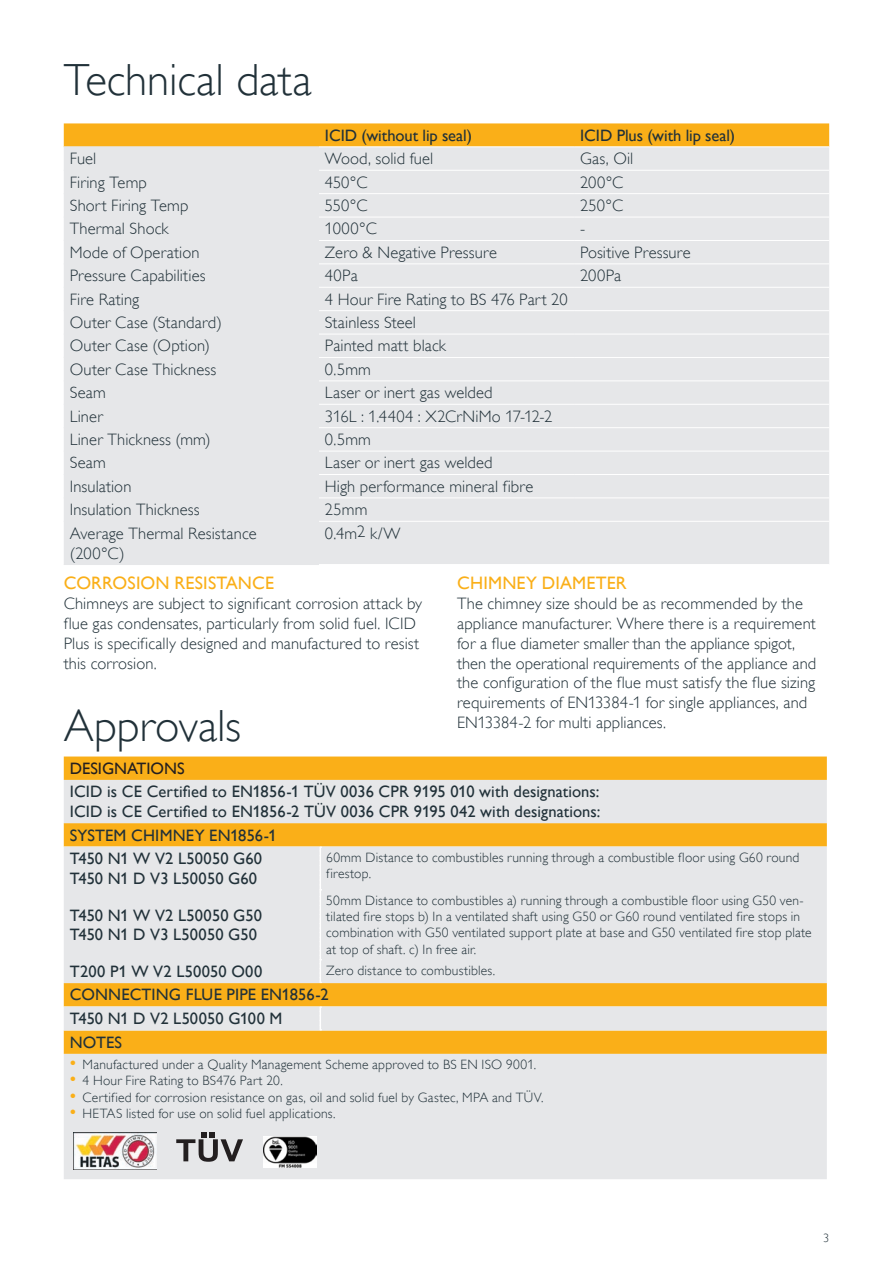
<style>
.page{position:relative;width:893px;height:1263px;background:#fff}
.page>*{position:absolute;margin:0;border:0;box-sizing:border-box;transform-origin:0 0}
.t1{font:300 45px "Gill Alt One";color:#213139}
.t2{font:18px "Gill Alt One";letter-spacing:.01em;color:#faaf18}
.t3{font:300 16.5px/19.8px "Gill Alt One";letter-spacing:.005em;color:#213139}
.t4{font:16.5px "Gill Alt One";letter-spacing:.005em;color:#213139}
.t5{font:16.5px "Gill Alt One";color:#231f20}
.t6{font:300 13.5px/16.2px "Gill Alt One";letter-spacing:.015em;color:#213139}
.t7{font:300 12px "Gill Alt One";color:#213139}
.s1{font-weight:400;font-size:18px;color:#faaf18}
</style>
<div class="page">
<div style="left:64px;top:123px;width:765px;height:23px;background:#faaf18"></div>
<div style="left:64px;top:147px;width:765px;height:417px;background:#e6e7e9"></div>
<hr style="left:319px;top:170px;width:255px;height:1px;background:#fff">
<hr style="left:574px;top:170px;width:255px;height:1px;background:#fff">
<hr style="left:319px;top:193px;width:255px;height:1px;background:#fff">
<hr style="left:574px;top:193px;width:255px;height:1px;background:#fff">
<hr style="left:319px;top:217px;width:255px;height:1px;background:#fff">
<hr style="left:574px;top:217px;width:255px;height:1px;background:#fff">
<hr style="left:319px;top:240px;width:255px;height:1px;background:#fff">
<hr style="left:574px;top:240px;width:255px;height:1px;background:#fff">
<hr style="left:319px;top:263px;width:255px;height:1px;background:#fff">
<hr style="left:574px;top:263px;width:255px;height:1px;background:#fff">
<hr style="left:319px;top:287px;width:255px;height:1px;background:#fff">
<hr style="left:574px;top:287px;width:255px;height:1px;background:#fff">
<hr style="left:319px;top:310px;width:255px;height:1px;background:#fff">
<hr style="left:574px;top:310px;width:255px;height:1px;background:#fff">
<hr style="left:319px;top:334px;width:255px;height:1px;background:#fff">
<hr style="left:574px;top:334px;width:255px;height:1px;background:#fff">
<hr style="left:319px;top:357px;width:255px;height:1px;background:#fff">
<hr style="left:574px;top:357px;width:255px;height:1px;background:#fff">
<hr style="left:319px;top:380px;width:255px;height:1px;background:#fff">
<hr style="left:574px;top:380px;width:255px;height:1px;background:#fff">
<hr style="left:319px;top:404px;width:255px;height:1px;background:#fff">
<hr style="left:574px;top:404px;width:255px;height:1px;background:#fff">
<hr style="left:319px;top:427px;width:255px;height:1px;background:#fff">
<hr style="left:574px;top:427px;width:255px;height:1px;background:#fff">
<hr style="left:319px;top:451px;width:255px;height:1px;background:#fff">
<hr style="left:574px;top:451px;width:255px;height:1px;background:#fff">
<hr style="left:319px;top:474px;width:255px;height:1px;background:#fff">
<hr style="left:574px;top:474px;width:255px;height:1px;background:#fff">
<hr style="left:319px;top:497px;width:255px;height:1px;background:#fff">
<hr style="left:574px;top:497px;width:255px;height:1px;background:#fff">
<hr style="left:319px;top:521px;width:255px;height:1px;background:#fff">
<hr style="left:574px;top:521px;width:255px;height:1px;background:#fff">
<hr style="left:64px;top:146px;width:255px;height:1px;background:#e6e7e9">
<hr style="left:64px;top:170px;width:255px;height:1px;background:#e6e7e9">
<hr style="left:64px;top:193px;width:255px;height:1px;background:#e6e7e9">
<hr style="left:64px;top:217px;width:255px;height:1px;background:#e6e7e9">
<hr style="left:64px;top:240px;width:255px;height:1px;background:#e6e7e9">
<hr style="left:64px;top:263px;width:255px;height:1px;background:#e6e7e9">
<hr style="left:64px;top:287px;width:255px;height:1px;background:#e6e7e9">
<hr style="left:64px;top:310px;width:255px;height:1px;background:#e6e7e9">
<hr style="left:64px;top:334px;width:255px;height:1px;background:#e6e7e9">
<hr style="left:64px;top:357px;width:255px;height:1px;background:#e6e7e9">
<hr style="left:64px;top:380px;width:255px;height:1px;background:#e6e7e9">
<hr style="left:64px;top:404px;width:255px;height:1px;background:#e6e7e9">
<hr style="left:64px;top:427px;width:255px;height:1px;background:#e6e7e9">
<hr style="left:64px;top:451px;width:255px;height:1px;background:#e6e7e9">
<hr style="left:64px;top:474px;width:255px;height:1px;background:#e6e7e9">
<hr style="left:64px;top:497px;width:255px;height:1px;background:#e6e7e9">
<hr style="left:64px;top:521px;width:255px;height:1px;background:#e6e7e9">
<hr style="left:64px;top:564px;width:255px;height:1px;background:#e6e7e9">
<svg style="left:64px;top:756px;width:763px;height:24px;background:#fab11e"></svg>
<svg style="left:64px;top:780px;width:763px;height:399px;background:#e9ddc3"></svg>
<svg style="left:320px;top:846px;width:1px;height:137px"></svg>
<svg style="left:320px;top:1006px;width:1px;height:24px"></svg>
<img style="left:73px;top:1132px;width:84px;height:37px">
<svg style="left:176px;top:1132px;width:67px;height:30px;background:#a4a3a5"></svg>
<img style="left:263px;top:1136px;width:54px;height:31px">
<p class="t1" style="left:64px;top:54px;width:250px">Technical data</p>
<p class="t4" style="left:325px;top:126px;width:149px">ICID (without lip seal)</p>
<p class="t4" style="left:580px;top:126px;width:157px">ICID Plus (with lip seal)</p>
<p class="t3" style="left:70px;top:149px;width:28px">Fuel</p>
<p class="t3" style="left:325px;top:149px;width:110px">Wood, solid fuel</p>
<p class="t3" style="left:580px;top:149px;width:55px">Gas, Oil</p>
<p class="t3" style="left:70px;top:172px;width:79px">Firing Temp</p>
<p class="t3" style="left:325px;top:172px;width:44px">450°C</p>
<p class="t3" style="left:580px;top:172px;width:45px">200°C</p>
<p class="t3" style="left:70px;top:196px;width:120px">Short Firing Temp</p>
<p class="t3" style="left:325px;top:196px;width:44px">550°C</p>
<p class="t3" style="left:580px;top:196px;width:45px">250°C</p>
<p class="t3" style="left:70px;top:219px;width:100px">Thermal Shock</p>
<p class="t3" style="left:325px;top:219px;width:53px">1000°C</p>
<p class="t3" style="left:580px;top:219px;width:7px">-</p>
<p class="t3" style="left:70px;top:242px;width:131px">Mode of Operation</p>
<p class="t3" style="left:325px;top:242px;width:173px">Zero &amp; Negative Pressure</p>
<p class="t3" style="left:580px;top:242px;width:112px">Positive Pressure</p>
<p class="t3" style="left:70px;top:266px;width:137px">Pressure Capabilities</p>
<p class="t3" style="left:325px;top:266px;width:34px">40Pa</p>
<p class="t3" style="left:580px;top:266px;width:43px">200Pa</p>
<p class="t3" style="left:70px;top:289px;width:71px">Fire Rating</p>
<p class="t3" style="left:325px;top:289px;width:244px">4 Hour Fire Rating to BS 476 Part 20</p>
<p class="t3" style="left:70px;top:313px;width:154px">Outer Case (Standard)</p>
<p class="t3" style="left:325px;top:313px;width:93px">Stainless Steel</p>
<p class="t3" style="left:70px;top:336px;width:142px">Outer Case (Option)</p>
<p class="t3" style="left:325px;top:336px;width:123px">Painted matt black</p>
<p class="t3" style="left:70px;top:359px;width:148px">Outer Case Thickness</p>
<p class="t3" style="left:325px;top:359px;width:48px">0.5mm</p>
<p class="t3" style="left:70px;top:383px;width:37px">Seam</p>
<p class="t3" style="left:325px;top:383px;width:169px">Laser or inert gas welded</p>
<p class="t3" style="left:70px;top:406px;width:35px">Liner</p>
<p class="t3" style="left:325px;top:406px;width:229px">316L : 1.4404 : X2CrNiMo 17-12-2</p>
<p class="t3" style="left:70px;top:430px;width:142px">Liner Thickness (mm)</p>
<p class="t3" style="left:325px;top:430px;width:48px">0.5mm</p>
<p class="t3" style="left:70px;top:453px;width:37px">Seam</p>
<p class="t3" style="left:325px;top:453px;width:169px">Laser or inert gas welded</p>
<p class="t3" style="left:70px;top:476px;width:63px">Insulation</p>
<p class="t3" style="left:325px;top:476px;width:210px">High performance mineral fibre</p>
<p class="t3" style="left:70px;top:500px;width:131px">Insulation Thickness</p>
<p class="t3" style="left:325px;top:500px;width:44px">25mm</p>
<p class="t3" style="left:70px;top:523px;width:188px">Average Thermal Resistance (200°C)</p>
<p class="t3" style="left:325px;top:523px;width:77px">0.4m2 k/W</p>
<p class="t2" style="left:64px;top:573px;width:212px">CORROSION RESISTANCE</p>
<p class="t3" style="left:64px;top:594px;width:360px">Chimneys are subject to significant corrosion attack by flue gas condensates, particularly from solid fuel. ICID Plus is specifically designed and manufactured to resist this corrosion.</p>
<p class="t1" style="left:64px;top:700px;width:179px">Approvals</p>
<p class="t2" style="left:457px;top:573px;width:171px">CHIMNEY DIAMETER</p>
<p class="t3" style="left:457px;top:594px;width:361px">The chimney size should be as recommended by the appliance manufacturer. Where there is a requirement for a flue diameter smaller than the appliance spigot, then the operational requirements of the appliance and the configuration of the flue must satisfy the flue sizing requirements of EN13384-1 for single appliances, and EN13384-2 for multi appliances.</p>
<p class="t5" style="left:70px;top:759px;width:116px">DESIGNATIONS</p>
<p class="t4" style="left:70px;top:782px;width:531px">ICID is CE Certified to EN1856-1 TÜV 0036 CPR 9195 010 with designations:</p>
<p class="t4" style="left:70px;top:802px;width:532px">ICID is CE Certified to EN1856-2 TÜV 0036 CPR 9195 042 with designations:</p>
<p class="t4" style="left:70px;top:825px;width:209px">SYSTEM CHIMNEY EN1856-1</p>
<p class="t4" style="left:70px;top:849px;width:194px">T450 N1 W V2 L50050 G60</p>
<p class="t4" style="left:70px;top:868px;width:189px">T450 N1 D V3 L50050 G60</p>
<p class="t6" style="left:326px;top:849px;width:475px">60mm Distance to combustibles running through a combustible floor using G60 round firestop.</p>
<p class="t4" style="left:70px;top:905px;width:194px">T450 N1 W V2 L50050 G50</p>
<p class="t4" style="left:70px;top:925px;width:189px">T450 N1 D V3 L50050 G50</p>
<p class="t6" style="left:326px;top:892px;width:487px">50mm Distance to combustibles a) running through a combustible floor using G50 ven&shy;tilated fire stops b) In a ventilated shaft using G50 or G60 round ventilated fire stops in combination with G50 ventilated support plate at base and G50 ventilated fire stop plate at top of shaft. c) In free air.</p>
<p class="t4" style="left:70px;top:962px;width:194px">T200 P1 W V2 L50050 O00</p>
<p class="t6" style="left:326px;top:962px;width:170px">Zero distance to combustibles.</p>
<p class="t4" style="left:70px;top:985px;width:260px">CONNECTING FLUE PIPE EN1856-2</p>
<p class="t4" style="left:70px;top:1009px;width:214px">T450 N1 D V2 L50050 G100 M</p>
<p class="t4" style="left:70px;top:1033px;width:54px">NOTES</p>
<p class="t6" style="left:70px;top:1056px;width:468px"><span class="s1">•</span> Manufactured under a Quality Management Scheme approved to BS EN ISO 9001.</p>
<p class="t6" style="left:70px;top:1073px;width:214px"><span class="s1">•</span> 4 Hour Fire Rating to BS476 Part 20.</p>
<p class="t6" style="left:70px;top:1089px;width:475px"><span class="s1">•</span> Certified for corrosion resistance on gas, oil and solid fuel by Gastec, MPA and TÜV.</p>
<p class="t6" style="left:70px;top:1105px;width:267px"><span class="s1">•</span> HETAS listed for use on solid fuel applications.</p>
<p class="t7" style="left:823px;top:1230px;width:7px">3</p>
</div>
